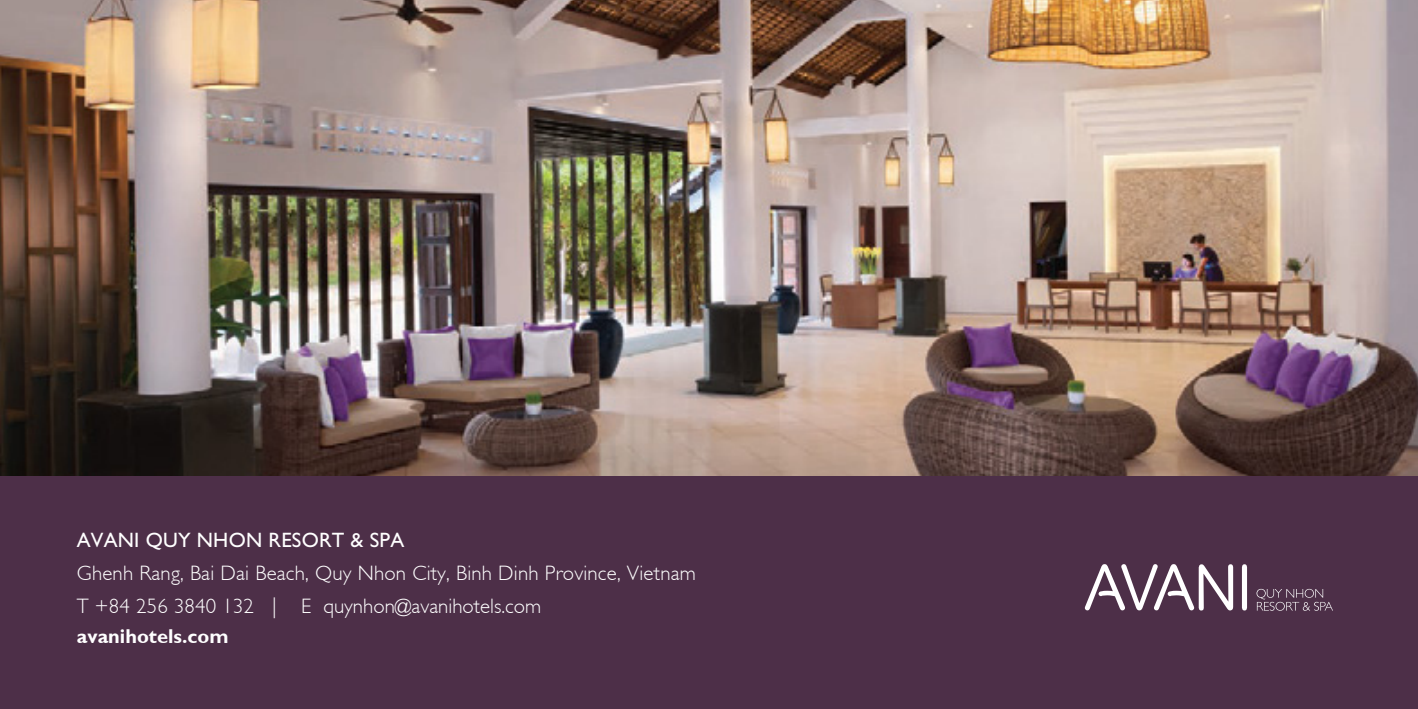
<style>
.page{position:relative;width:1418px;height:709px;background:#fff}
.page>*{position:absolute;margin:0;border:0;box-sizing:border-box;transform-origin:0 0}
.t1{font:300 20.75px/33.5px "Gill Sans";letter-spacing:.01em;color:#fff}
.t2{font:20.75px "Gill Sans";letter-spacing:.01em;color:#fff}
.t3{font:700 20px "Gill Sans";color:#fff}
</style>
<div class="page">
<div style="left:0;top:0;width:1417px;height:709px;background:#4d2f48"></div>
<img style="left:0;top:0;width:1417px;height:475px">
<svg style="left:1241px;top:564px;width:5px;height:46px"></svg>
<svg style="left:1084px;top:564px;width:149px;height:46px"></svg>
<svg style="left:1256px;top:589px;width:76px;height:21px"></svg>
<p class="t2" style="left:77px;top:528px;width:329px">AVANI QUY NHON RESORT &amp; SPA</p>
<p class="t1" style="left:77px;top:556px;width:620px">Ghenh Rang, Bai Dai Beach, Quy Nhon City, Binh Dinh Province, Vietnam<br>T +84 256 3840 132 | E quynhon@avanihotels.com</p>
<p class="t3" style="left:77px;top:624px;width:153px">avanihotels.com</p>
</div>
